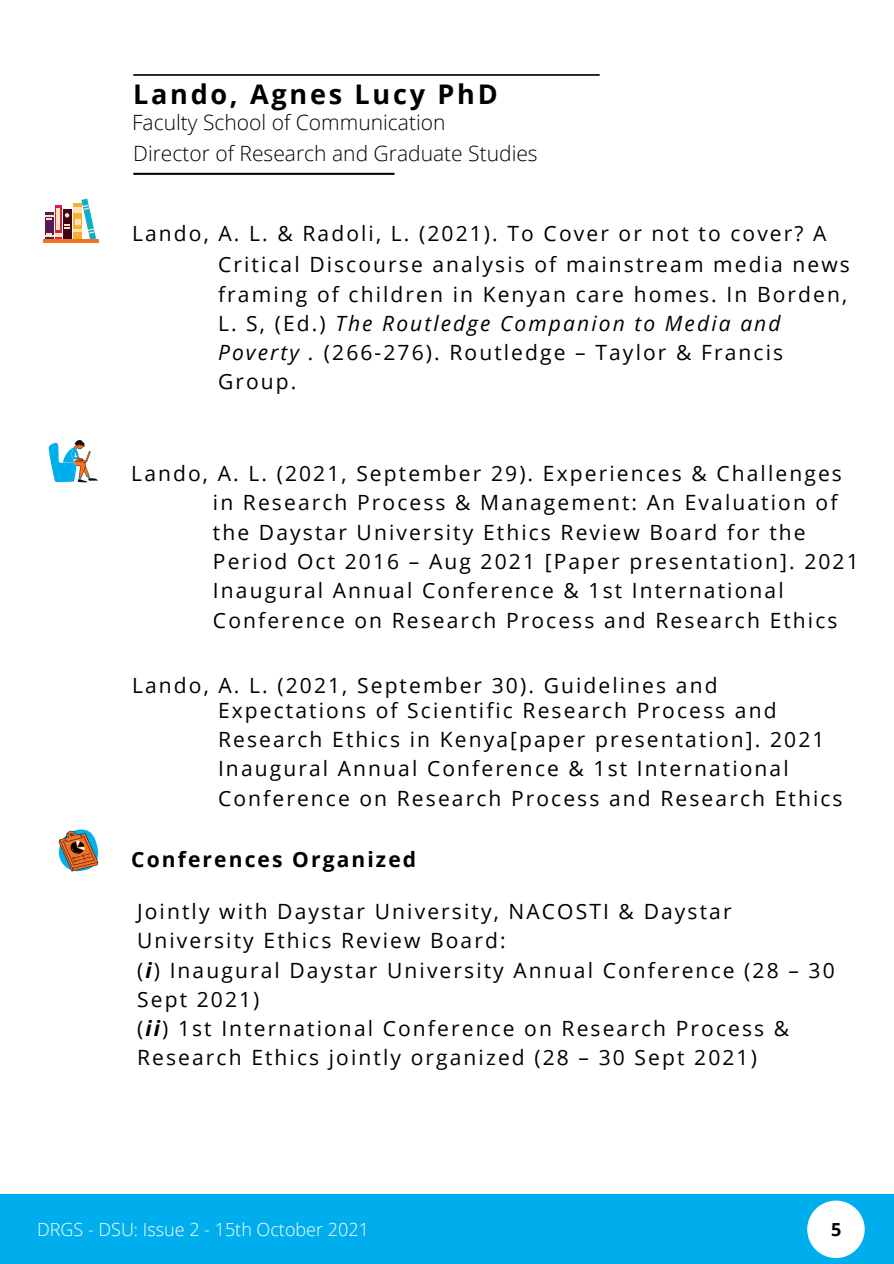
<style>
.page{position:relative;width:894px;height:1264px;background:#fff}
.page>*{position:absolute;margin:0;border:0;box-sizing:border-box;transform-origin:0 0}
.t1{font:700 27px "Open Sans";letter-spacing:.1em;color:#000}
.t2{font:21px/29.2px "Open Sans";letter-spacing:.1em;color:#000}
.t3{font:300 21px "Open Sans";color:#000}
.t4{font:700 21px "Open Sans";letter-spacing:.1em;color:#000}
.t5{font:300 18px "Open Sans";color:#fff}
.t6{font:700 18px "Open Sans";color:#000}
.s1{font-style:italic}
.s2{font-weight:700;font-style:italic}
</style>
<div class="page">
<svg style="left:45px;top:199px;width:51px;height:40px"></svg>
<hr style="left:43px;top:239px;width:56px;height:3px;background:#f47126">
<div style="left:0;top:1194px;width:893px;height:69px;background:#00aeee"></div>
<div style="left:807px;top:1200px;width:57px;height:57px;background:#fff;border-radius:50%"></div>
<svg style="left:133px;top:74px;width:466px;height:2px"></svg>
<svg style="left:133px;top:173px;width:261px;height:2px"></svg>
<svg style="left:48px;top:440px;width:50px;height:42px"></svg>
<svg style="left:58px;top:829px;width:40px;height:43px"></svg>
<p class="t1" style="left:133px;top:75px;width:366px">Lando, Agnes Lucy PhD</p>
<p class="t3" style="left:132px;top:108px;width:315px">Faculty School of Communication</p>
<p class="t3" style="left:133px;top:138px;width:406px">Director of Research and Graduate Studies</p>
<p class="t2" style="left:132px;top:218px;width:695px">Lando, A. L. &amp; Radoli, L. (2021). To Cover or not to cover? A</p>
<p class="t2" style="left:218px;top:249px;width:633px">Critical Discourse analysis of mainstream media news framing of children in Kenyan care homes. In Borden, L. S, (Ed.) <span class="s1">The Routledge Companion to Media and Poverty .</span> (266-276). Routledge – Taylor &amp; Francis Group.</p>
<p class="t2" style="left:131px;top:458px;width:712px">Lando, A. L. (2021, September 29). Experiences &amp; Challenges</p>
<p class="t2" style="left:213px;top:487px;width:647px">in Research Process &amp; Management: An Evaluation of the Daystar University Ethics Review Board for the Period Oct 2016 – Aug 2021 [Paper presentation]. 2021<br>Inaugural Annual Conference &amp; 1st International Conference on Research Process and Research Ethics</p>
<p class="t2" style="left:132px;top:670px;width:586px">Lando, A. L. (2021, September 30). Guidelines and</p>
<p class="t2" style="left:218px;top:695px;width:626px">Expectations of Scientific Research Process and Research Ethics in Kenya[paper presentation]. 2021<br>Inaugural Annual Conference &amp; 1st International Conference on Research Process and Research Ethics</p>
<p class="t4" style="left:131px;top:844px;width:286px">Conferences Organized</p>
<p class="t2" style="left:137px;top:896px;width:595px">Jointly with Daystar University, NACOSTI &amp; Daystar<br>University Ethics Review Board:</p>
<p class="t2" style="left:137px;top:954px;width:698px">(<span class="s2">i</span>) Inaugural Daystar University Annual Conference (28 – 30<br>Sept 2021)</p>
<p class="t2" style="left:137px;top:1013px;width:653px">(<span class="s2">ii</span>) 1st International Conference on Research Process &amp;<br>Research Ethics jointly organized (28 – 30 Sept 2021)</p>
<p class="t5" style="left:37px;top:1216px;width:333px">DRGS - DSU: Issue 2 - 15th October 2021</p>
<p class="t6" style="left:830px;top:1216px;width:12px">5</p>
</div>
